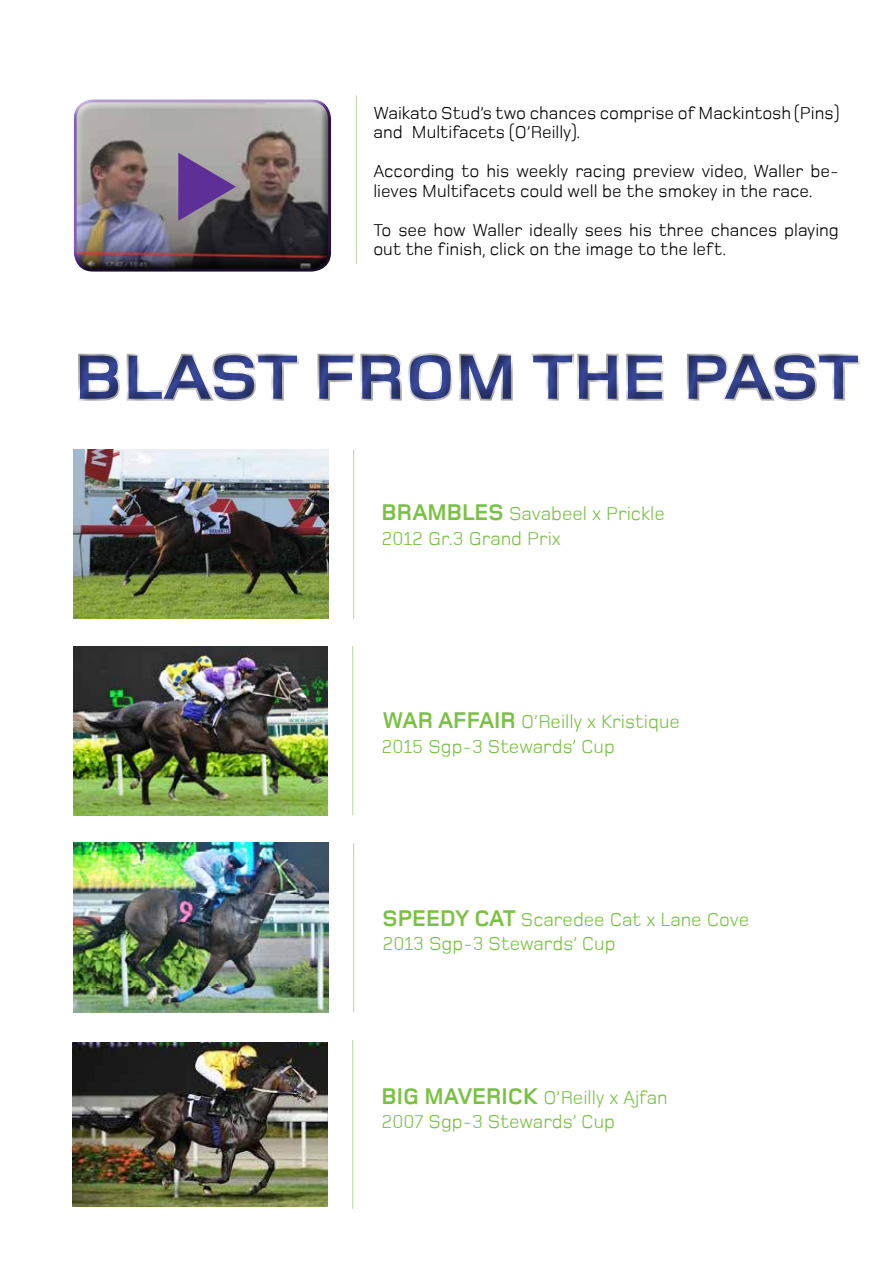
<style>
.page{position:relative;width:893px;height:1263px;background:#fff}
.page>*{position:absolute;margin:0;border:0;box-sizing:border-box;transform-origin:0 0}
.t1{font:700 64.8px "Foundry Monoline";color:#39499b;scale:1.14 1}
.t2{font:19.5px/24.2px "Foundry Monoline";color:#7ac143}
.t3{font:18px/19.5px "Foundry Monoline";color:#000}
.s1{font-weight:700;font-size:23.4px}
</style>
<div class="page">
<div style="left:65px;top:90px;width:271px;height:179px;background:#fff;opacity:.75"></div>
<div style="left:68px;top:102px;width:273px;height:178px;background:#000;opacity:.75"></div>
<svg style="left:176px;top:149px;width:62px;height:76px;background:#74608a"></svg>
<div style="left:61px;top:335px;width:816px;height:87px;background:#000;opacity:.5"></div>
<img style="left:74px;top:449px;width:254px;height:170px">
<div style="left:351px;top:447px;width:5px;height:173px;background:#000;opacity:.5"></div>
<img style="left:74px;top:843px;width:254px;height:169px">
<div style="left:351px;top:841px;width:5px;height:172px;background:#000;opacity:.5"></div>
<img style="left:73px;top:1042px;width:254px;height:164px">
<div style="left:350px;top:1037px;width:5px;height:173px;background:#000;opacity:.5"></div>
<img style="left:74px;top:646px;width:253px;height:169px">
<div style="left:350px;top:644px;width:5px;height:172px;background:#000;opacity:.5"></div>
<hr style="left:354px;top:93px;width:4px;height:172px;background:#000;opacity:.5">
<p class="t3" style="left:373px;top:103px;width:467px">Waikato Stud’s two chances comprise of Mackintosh (Pins) and Multifacets (O’Reilly).</p>
<p class="t3" style="left:373px;top:161px;width:467px">According to his weekly racing preview video, Waller be&shy;lieves Multifacets could well be the smokey in the race.</p>
<p class="t3" style="left:373px;top:220px;width:467px">To see how Waller ideally sees his three chances playing out the finish, click on the image to the left.</p>
<h1 class="t1" style="left:74px;top:343px;width:690px">BLAST FROM THE PAST</h1>
<p class="t2" style="left:382px;top:502px;width:285px"><span class="s1">BRAMBLES</span> Savabeel x Prickle<br>2012 Gr.3 Grand Prix</p>
<p class="t2" style="left:382px;top:709px;width:300px;line-height:24.9px"><span class="s1">WAR AFFAIR</span> O’Reilly x Kristique<br>2015 Sgp-3 Stewards’ Cup</p>
<p class="t2" style="left:383px;top:907px;width:368px"><span class="s1">SPEEDY CAT</span> Scaredee Cat x Lane Cove<br>2013 Sgp-3 Stewards’ Cup</p>
<p class="t2" style="left:382px;top:1085px;width:288px"><span class="s1">BIG MAVERICK</span> O’Reilly x Ajfan<br>2007 Sgp-3 Stewards’ Cup</p>
</div>
